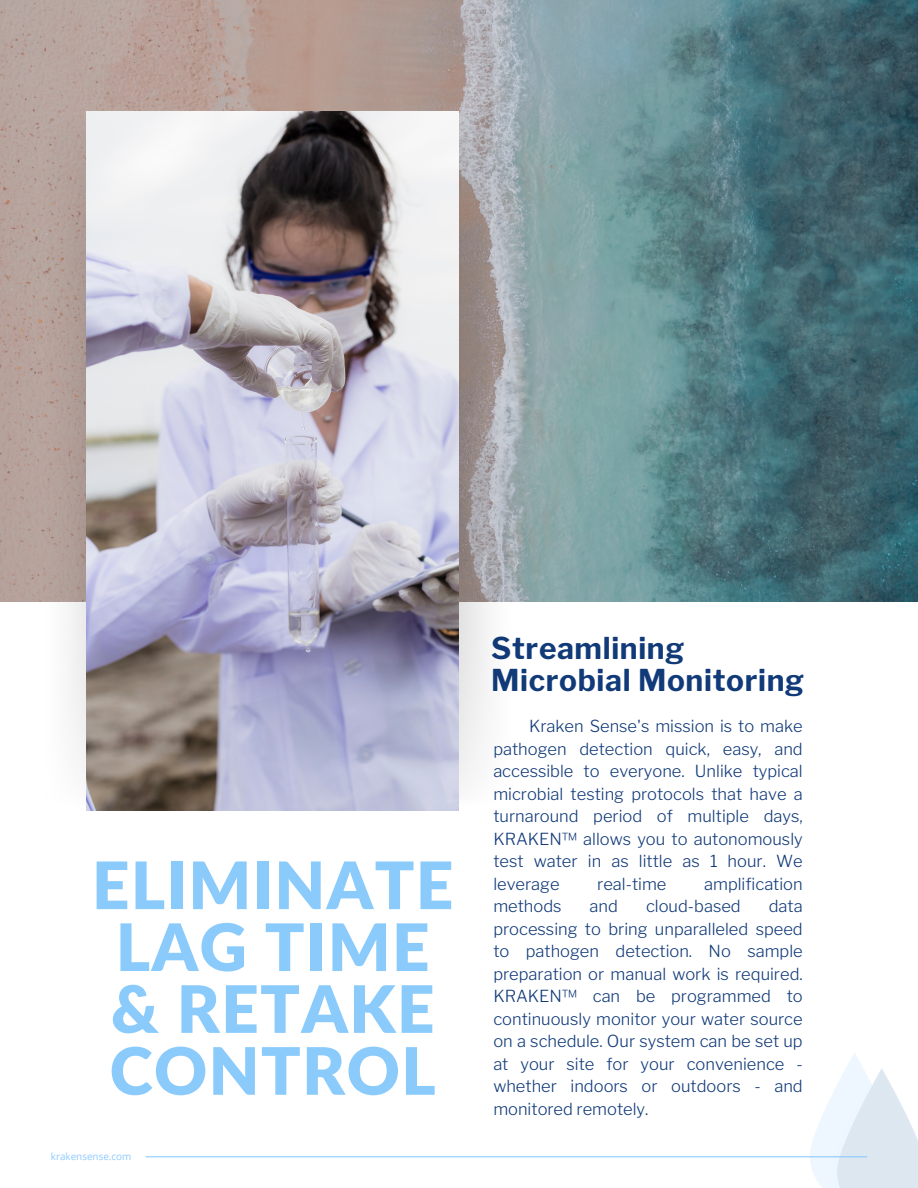
<style>
.page{position:relative;width:918px;height:1188px;background:#fff}
.page>*{position:absolute;margin:0;border:0;box-sizing:border-box;transform-origin:0 0}
.t1{font:900 65.4px/61.8px "Lato";letter-spacing:.02em;color:#8bcbfb}
.t2{font:700 29.85px/31.5px "Libre Franklin";letter-spacing:.02em;color:#113a79}
.t3{font:300 16.5px/22.5px "Libre Franklin";color:#113a79;text-align:justify}
.t4{font:9.9px "Open Sans";color:#8dcaff}
</style>
<div class="page">
<img style="left:0;top:0;width:918px;height:602px">
<img style="left:459px;top:111px;width:58px;height:677px">
<img style="left:41px;top:111px;width:45px;height:666px">
<img style="left:86px;top:111px;width:373px;height:700px">
<img style="left:803px;top:1053px;width:115px;height:135px">
<hr style="left:146px;top:1156px;width:721px;height:1px;background:#8dcaff">
<p class="t1" style="left:92px;top:853px;width:363px">ELIMINATE<br>LAG TIME &amp; RETAKE<br>CONTROL</p>
<p class="t4" style="left:51px;top:1149px;width:82px">krakensense.com</p>
<p class="t2" style="left:491px;top:633px;width:314px">Streamlining<br>Microbial Monitoring</p>
<p class="t3" style="left:493px;top:715px;width:311px;text-indent:36px">Kraken Sense's mission is to make pathogen detection quick, easy, and accessible to everyone. Unlike typical microbial testing protocols that have a turnaround period of multiple days, KRAKEN™ allows you to autonomously test water in as little as 1 hour. We leverage</p>
<p class="t3" style="left:597px;top:873px;width:71px">real-time</p>
<p class="t3" style="left:704px;top:873px;width:100px">amplification</p>
<p class="t3" style="left:493px;top:895px;width:311px;text-indent:275px">data processing to bring unparalleled speed to pathogen detection. No sample preparation or manual work is required.<br>KRAKEN™ can be programmed to continuously monitor your water source on a schedule. Our system can be set up at your site for your convenience - whether indoors or outdoors - and monitored remotely.</p>
<p class="t3" style="left:493px;top:895px;width:70px">methods</p>
<p class="t3" style="left:590px;top:895px;width:30px">and</p>
<p class="t3" style="left:646px;top:895px;width:96px">cloud-based</p>
</div>
